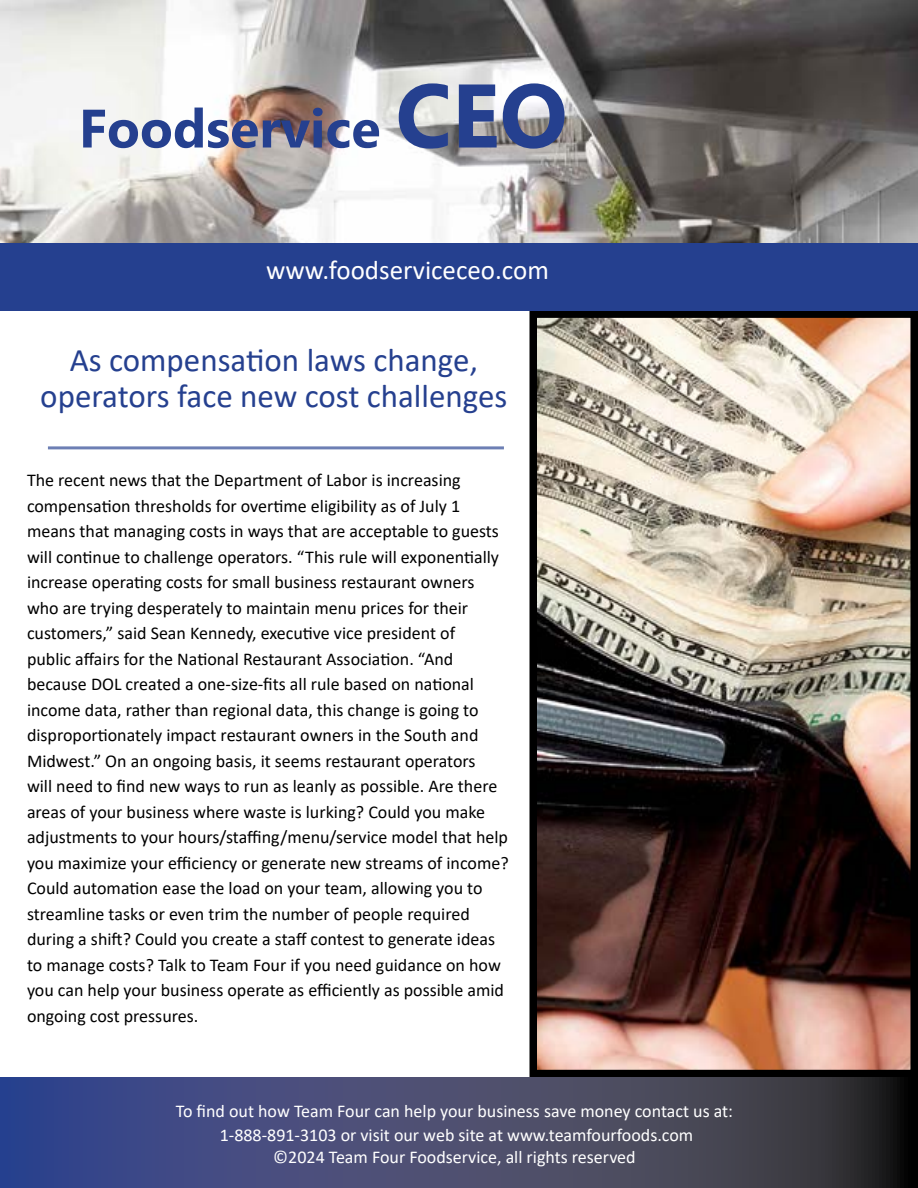
<style>
.page{position:relative;width:918px;height:1188px;background:#fff}
.page>*{position:absolute;margin:0;border:0;box-sizing:border-box;transform-origin:0 0}
.t1{font:700 54px "Myanmar Text";color:#25408f}
.t2{font:33px/36px "Calibri";color:#25408f;text-align:center}
.t3{font:27px "Calibri";color:#fff}
.t4{font:18px/25.5px "Calibri";color:#000}
.t5{font:18px/24px "Calibri";color:#fff;text-align:center}
.s1{font-size:90px}
</style>
<div class="page">
<img style="left:539px;top:319px;width:370px;height:749px">
<div style="left:530px;top:310px;width:388px;height:767px;border:8px solid #000"></div>
<hr style="left:48px;top:446px;width:456px;height:3px;background:#25408f">
<img style="left:0;top:1px;width:918px;height:242px">
<div style="left:0;top:243px;width:918px;height:67px;background:#25408f"></div>
<svg style="left:0;top:1077px;width:918px;height:111px;background:#414567"></svg>
<h1 class="t1" style="left:79px;top:97px;width:490px">Foodservice <span class="s1">CEO</span></h1>
<h3 class="t3" style="left:266px;top:252px;width:284px">www.foodserviceceo.com</h3>
<h2 class="t2" style="left:40px;top:341px;width:469px">As compensation laws change, operators face new cost challenges</h2>
<p class="t4" style="left:27px;top:467px;width:483px">The recent news that the Department of Labor is increasing compensation thresholds for overtime eligibility as of July 1 means that managing costs in ways that are acceptable to guests will continue to challenge operators. “This rule will exponentially increase operating costs for small business restaurant owners who are trying desperately to maintain menu prices for their customers,” said Sean Kennedy, executive vice president of<br>public affairs for the National Restaurant Association. “And because DOL created a one-size-fits all rule based on national income data, rather than regional data, this change is going to disproportionately impact restaurant owners in the South and Midwest.” On an ongoing basis, it seems restaurant operators<br>will need to find new ways to run as leanly as possible. Are there areas of your business where waste is lurking? Could you make adjustments to your hours/staffing/menu/service model that help you maximize your efficiency or generate new streams of income?<br>Could automation ease the load on your team, allowing you to streamline tasks or even trim the number of people required during a shift? Could you create a staff contest to generate ideas to manage costs? Talk to Team Four if you need guidance on how you can help your business operate as efficiently as possible amid ongoing cost pressures.</p>
<p class="t5" style="left:176px;top:1099px;width:559px">To find out how Team Four can help your business save money contact us at:<br>1-888-891-3103 or visit our web site at www.teamfourfoods.com</p>
<p class="t5" style="left:273px;top:1144px;width:364px">©2024 Team Four Foodservice, all rights reserved</p>
</div>
